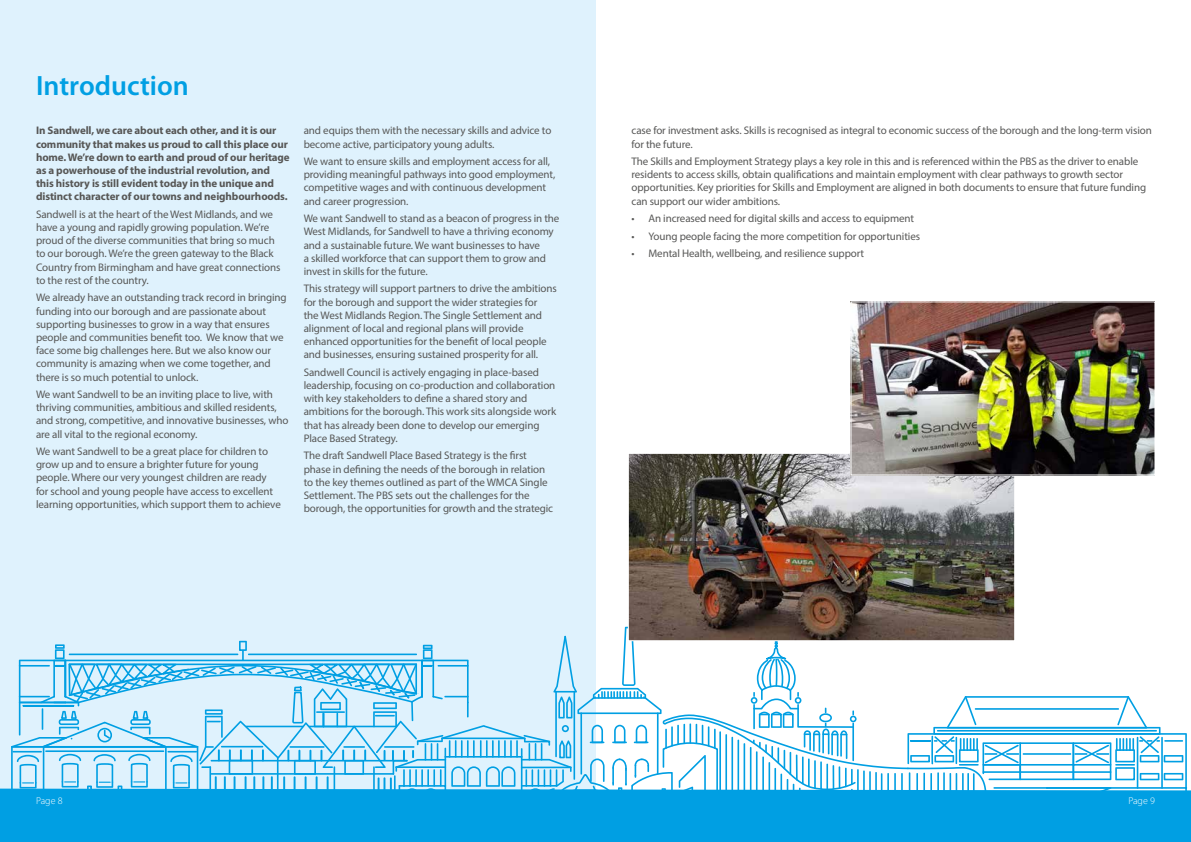
<style>
.page{position:relative;width:1191px;height:842px;background:#fff}
.page>*{position:absolute;margin:0;border:0;box-sizing:border-box;transform-origin:0 0}
.t1{font:600 28px "Myriad Pro";color:#009fe3}
.t2{font:11px/13.2px "Myriad Pro";letter-spacing:-.01em;color:#575756}
.t3{font:700 11px/13.2px "Myriad Pro";letter-spacing:-.01em;color:#575756}
.t4{font:300 10px "Myriad Pro";color:#fff}
</style>
<div class="page">
<div style="left:0;top:0;width:595px;height:842px;background:#dff2fd"></div>
<div style="left:0;top:789px;width:1191px;height:53px;background:#009fe3"></div>
<svg style="left:11px;top:627px;width:1176px;height:192px"></svg>
<img style="left:630px;top:455px;width:383px;height:184px">
<div style="left:628px;top:453px;width:387px;height:188px;border:1px solid #fff"></div>
<img style="left:852px;top:303px;width:301px;height:170px">
<div style="left:850px;top:301px;width:305px;height:174px;border:1px solid #fff"></div>
<h1 class="t1" style="left:36px;top:67px;width:154px">Introduction</h1>
<p class="t3" style="left:36px;top:124px;width:255px">In Sandwell, we care about each other, and it is our community that makes us proud to call this place our home. We’re down to earth and proud of our heritage as a powerhouse of the industrial revolution, and this history is still evident today in the unique and distinct character of our towns and neighbourhoods.</p>
<p class="t2" style="left:36px;top:207px;width:246px">Sandwell is at the heart of the West Midlands, and we have a young and rapidly growing population. We’re proud of the diverse communities that bring so much to our borough. We’re the green gateway to the Black Country from Birmingham and have great connections to the rest of the country.</p>
<p class="t2" style="left:36px;top:291px;width:252px">We already have an outstanding track record in bringing funding into our borough and are passionate about supporting businesses to grow in a way that ensures people and communities benefit too. We know that we face some big challenges here. But we also know our community is amazing when we come together, and there is so much potential to unlock.</p>
<p class="t2" style="left:36px;top:388px;width:254px">We want Sandwell to be an inviting place to live, with thriving communities, ambitious and skilled residents, and strong, competitive, and innovative businesses, who are all vital to the regional economy.</p>
<p class="t2" style="left:36px;top:445px;width:246px">We want Sandwell to be a great place for children to grow up and to ensure a brighter future for young people. Where our very youngest children are ready for school and young people have access to excellent learning opportunities, which support them to achieve</p>
<p class="t2" style="left:304px;top:124px;width:249px">and equips them with the necessary skills and advice to become active, participatory young adults.</p>
<p class="t2" style="left:304px;top:155px;width:253px">We want to ensure skills and employment access for all, providing meaningful pathways into good employment, competitive wages and with continuous development and career progression.</p>
<p class="t2" style="left:304px;top:212px;width:257px">We want Sandwell to stand as a beacon of progress in the West Midlands, for Sandwell to have a thriving economy and a sustainable future. We want businesses to have<br>a skilled workforce that can support them to grow and invest in skills for the future.</p>
<p class="t2" style="left:304px;top:282px;width:254px">This strategy will support partners to drive the ambitions for the borough and support the wider strategies for<br>the West Midlands Region. The Single Settlement and alignment of local and regional plans will provide enhanced opportunities for the benefit of local people and businesses, ensuring sustained prosperity for all.</p>
<p class="t2" style="left:304px;top:365px;width:254px">Sandwell Council is actively engaging in place-based leadership, focusing on co-production and collaboration with key stakeholders to define a shared story and ambitions for the borough. This work sits alongside work that has already been done to develop our emerging Place Based Strategy.</p>
<p class="t2" style="left:304px;top:449px;width:251px">The draft Sandwell Place Based Strategy is the first phase in defining the needs of the borough in relation to the key themes outlined as part of the WMCA Single Settlement. The PBS sets out the challenges for the borough, the opportunities for growth and the strategic</p>
<p class="t2" style="left:631px;top:124px;width:522px">case for investment asks. Skills is recognised as integral to economic success of the borough and the long-term vision for the future.</p>
<p class="t2" style="left:631px;top:155px;width:516px">The Skills and Employment Strategy plays a key role in this and is referenced within the PBS as the driver to enable residents to access skills, obtain qualifications and maintain employment with clear pathways to growth sector opportunities. Key priorities for Skills and Employment are aligned in both documents to ensure that future funding can support our wider ambitions.</p>
<p class="t2" style="left:631px;top:212px;width:284px">• An increased need for digital skills and access to equipment</p>
<p class="t2" style="left:631px;top:229px;width:290px">• Young people facing the more competition for opportunities</p>
<p class="t2" style="left:631px;top:247px;width:234px">• Mental Health, wellbeing, and resilience support</p>
<p class="t4" style="left:36px;top:795px;width:28px">Page 8</p>
<p class="t4" style="left:1128px;top:795px;width:28px">Page 9</p>
</div>
